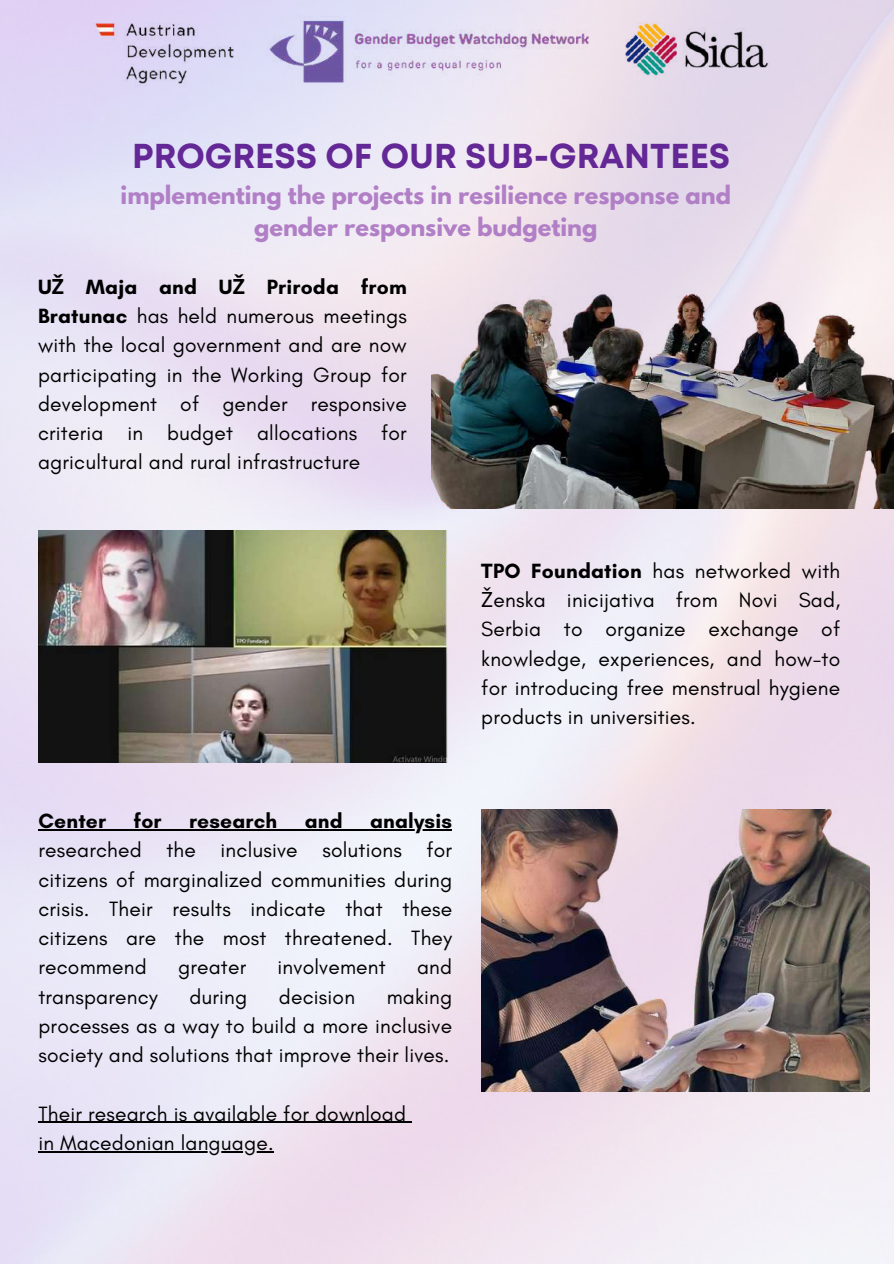
<style>
.page{position:relative;width:894px;height:1264px;background:#fff}
.page>*{position:absolute;margin:0;border:0;box-sizing:border-box;transform-origin:0 0}
.t1{font:700 34.5px "Mont";color:#632796}
.t2{font:700 22.5px/31.5px "League Spartan";color:#b17fc6;text-align:center}
.t3{font:21px/29.2px "Glacial Indifference";letter-spacing:.01em;color:#000;text-align:justify}
.t4{font:700 21px "Glacial Indifference";letter-spacing:.01em;color:#000}
.s1{font-weight:700}
.s2{font-family:"Noto Sans";font-weight:700}
.s3{font-family:"Noto Sans"}
</style>
<div class="page">
<img style="left:0;top:0;width:893px;height:1263px">
<img style="left:481px;top:809px;width:387px;height:282px">
<img style="left:38px;top:530px;width:443px;height:232px">
<img style="left:84px;top:12px;width:162px;height:79px">
<img style="left:259px;top:8px;width:343px;height:88px">
<img style="left:611px;top:8px;width:169px;height:81px">
<img style="left:431px;top:250px;width:462px;height:258px">
<hr style="left:38px;top:829px;width:414px;height:1px;background:#000">
<hr style="left:38px;top:1121px;width:368px;height:1px;background:#000">
<hr style="left:38px;top:1150px;width:236px;height:2px;background:#000">
<h1 class="t1" style="left:132px;top:143px;width:599px">PROGRESS OF OUR SUB-GRANTEES</h1>
<p class="t2" style="left:120px;top:182px;width:612px">implementing the projects in resilience response and gender responsive budgeting</p>
<p class="t3" style="left:38px;top:272px;width:370px"><span class="s1">U</span><span class="s2">Ž</span> <span class="s1">Maja and U</span><span class="s2">Ž</span> <span class="s1">Priroda from Bratunac</span> has held numerous meetings with the local government and are now participating in the Working Group for development of gender responsive criteria in budget allocations for agricultural and rural infrastructure</p>
<p class="t3" style="left:481px;top:555px;width:360px"><span class="s1">TPO Foundation</span> has networked with <span class="s3">Ž</span>enska inicijativa from Novi Sad, Serbia to organize exchange of knowledge, experiences, and how-to for introducing free menstrual hygiene products in universities.</p>
<p class="t4" style="left:38px;top:808px;width:69px">Center</p>
<p class="t4" style="left:133px;top:808px;width:30px">for</p>
<p class="t4" style="left:189px;top:808px;width:90px">research</p>
<p class="t4" style="left:304px;top:808px;width:39px">and</p>
<p class="t4" style="left:370px;top:808px;width:84px">analysis</p>
<p class="t3" style="left:38px;top:835px;width:415px">researched the inclusive solutions for citizens of marginalized communities during crisis. Their results indicate that these citizens are the most threatened. They recommend</p>
<p class="t3" style="left:178px;top:952px;width:70px">greater</p>
<p class="t3" style="left:277px;top:952px;width:110px">involvement</p>
<p class="t3" style="left:417px;top:952px;width:37px">and</p>
<p class="t3" style="left:38px;top:981px;width:121px">transparency</p>
<p class="t3" style="left:189px;top:981px;width:59px">during</p>
<p class="t3" style="left:279px;top:981px;width:78px">decision</p>
<p class="t3" style="left:38px;top:981px;width:415px;text-indent:348px">making processes as a way to build a more inclusive society and solutions that improve their lives.</p>
<p class="t3" style="left:38px;top:1098px;width:369px">Their research is available for download in Macedonian language.</p>
</div>
